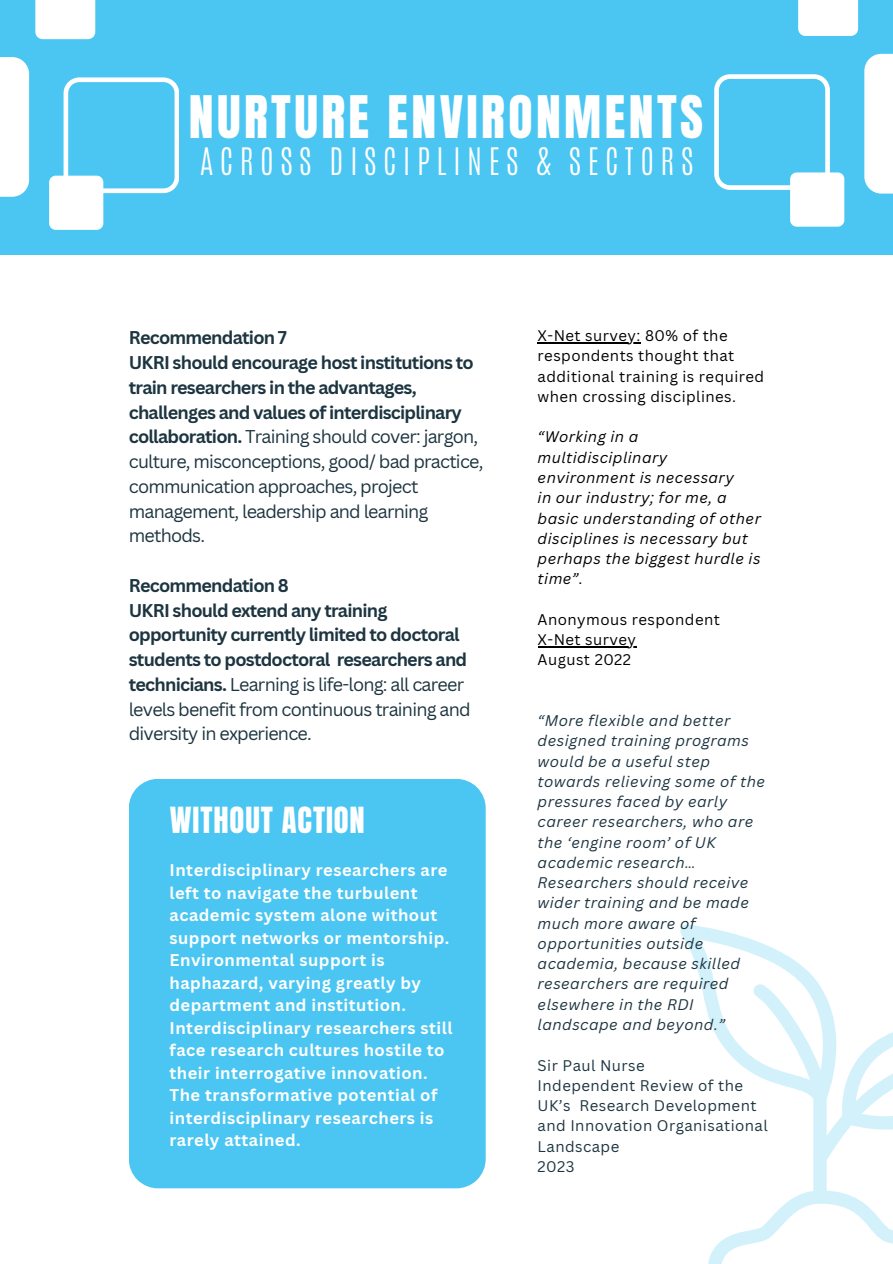
<style>
.page{position:relative;width:893px;height:1264px;background:#fff}
.page>*{position:absolute;margin:0;border:0;box-sizing:border-box;transform-origin:0 0}
.t1{font:49.8px "Anton";letter-spacing:.07em;color:#fff}
.t2{font:300 31.65px "Antonio";letter-spacing:.205em;color:#fff}
.t3{font:30.6px "Anton";letter-spacing:.03em;color:#fff}
.t4{font:18px/24.8px "Canva Sans";letter-spacing:-.045em;color:#1d3540}
.t5{font:700 18px/24.8px "Canva Sans";letter-spacing:-.045em;color:#1d3540}
.t6{font:700 16.5px/22.5px "Canva Sans";letter-spacing:.03em;color:#fff}
.t7{font:italic 15px/20.2px "Canva Sans";letter-spacing:.03em;color:#1d3540}
.t8{font:italic 15px/20.2px "Canva Sans";letter-spacing:.03em;color:#000}
.t9{font:15px/20.2px "Canva Sans";letter-spacing:.03em;color:#000}
.t10{font:15px/20.2px "Canva Sans";letter-spacing:.03em;color:#1d3540}
.s1{font-weight:700}
.s2{font-weight:400}
</style>
<div class="page">
<div style="left:0;top:0;width:892px;height:255px;background:#4bc6f2"></div>
<svg style="left:864px;top:54px;width:28px;height:140px;background:#f6fcfe"></svg>
<div style="left:790px;top:172px;width:54px;height:55px;background:#fff;border-radius:7px"></div>
<div style="left:798px;top:0;width:60px;height:36px;background:#fff"></div>
<svg style="left:714px;top:74px;width:115px;height:116px"></svg>
<div style="left:0;top:57px;width:29px;height:140px;background:#fff"></div>
<div style="left:49px;top:176px;width:54px;height:54px;background:#fff;border-radius:7px"></div>
<div style="left:35px;top:0;width:60px;height:39px;background:#fff"></div>
<svg style="left:64px;top:77px;width:115px;height:116px"></svg>
<svg style="left:680px;top:924px;width:212px;height:339px"></svg>
<hr style="left:537px;top:342px;width:104px;height:1px;background:#000">
<hr style="left:537px;top:646px;width:99px;height:1px;background:#000">
<div style="left:129px;top:779px;width:356px;height:409px;background:#4bc6f2"></div>
<h1 class="t1" style="left:189px;top:82px;width:516px">NURTURE ENVIRONMENTS</h1>
<h2 class="t2" style="left:200px;top:138px;width:494px">ACROSS DISCIPLINES &amp; SECTORS</h2>
<p class="t4" style="left:129px;top:325px;width:356px"><span class="s1">Recommendation 7<br>UKRI should encourage host institutions to train researchers in the advantages, challenges and values of interdisciplinary collaboration.</span> Training should cover: jargon, culture, misconceptions, good/ bad practice, communication approaches, project management, leadership and learning methods.</p>
<p class="t5" style="left:129px;top:572px;width:343px">Recommendation 8<br>UKRI should extend any training opportunity currently limited to doctoral students to postdoctoral researchers and technicians. <span class="s2">Learning is life-long: all career levels benefit from continuous training and diversity in experience.</span></p>
<h3 class="t3" style="left:170px;top:798px;width:196px">WITHOUT ACTION</h3>
<p class="t6" style="left:169px;top:858px;width:284px">Interdisciplinary researchers are left to navigate the turbulent academic system alone without support networks or mentorship.<br>Environmental support is haphazard, varying greatly by department and institution.<br>Interdisciplinary researchers still face research cultures hostile to their interrogative innovation.<br>The transformative potential of interdisciplinary researchers is rarely attained.</p>
<p class="t9" style="left:537px;top:325px;width:228px">X-Net survey: 80% of the respondents thought that additional training is required when crossing disciplines.</p>
<p class="t8" style="left:537px;top:426px;width:225px">“Working in a multidisciplinary environment is necessary<br>in our industry; for me, a basic understanding of other disciplines is necessary but perhaps the biggest hurdle is time”.</p>
<p class="t9" style="left:537px;top:609px;width:184px">Anonymous respondent<br>X-Net survey<br>August 2022</p>
<p class="t7" style="left:537px;top:710px;width:229px">“More flexible and better designed training programs would be a useful step towards relieving some of the pressures faced by early career researchers, who are the ‘engine room’ of UK academic research…<br>Researchers should receive wider training and be made much more aware of opportunities outside academia, because skilled researchers are required elsewhere in the RDI landscape and beyond.”</p>
<p class="t10" style="left:537px;top:1054px;width:232px">Sir Paul Nurse<br>Independent Review of the<br>UK’s Research Development and Innovation Organisational<br>Landscape<br>2023</p>
</div>
